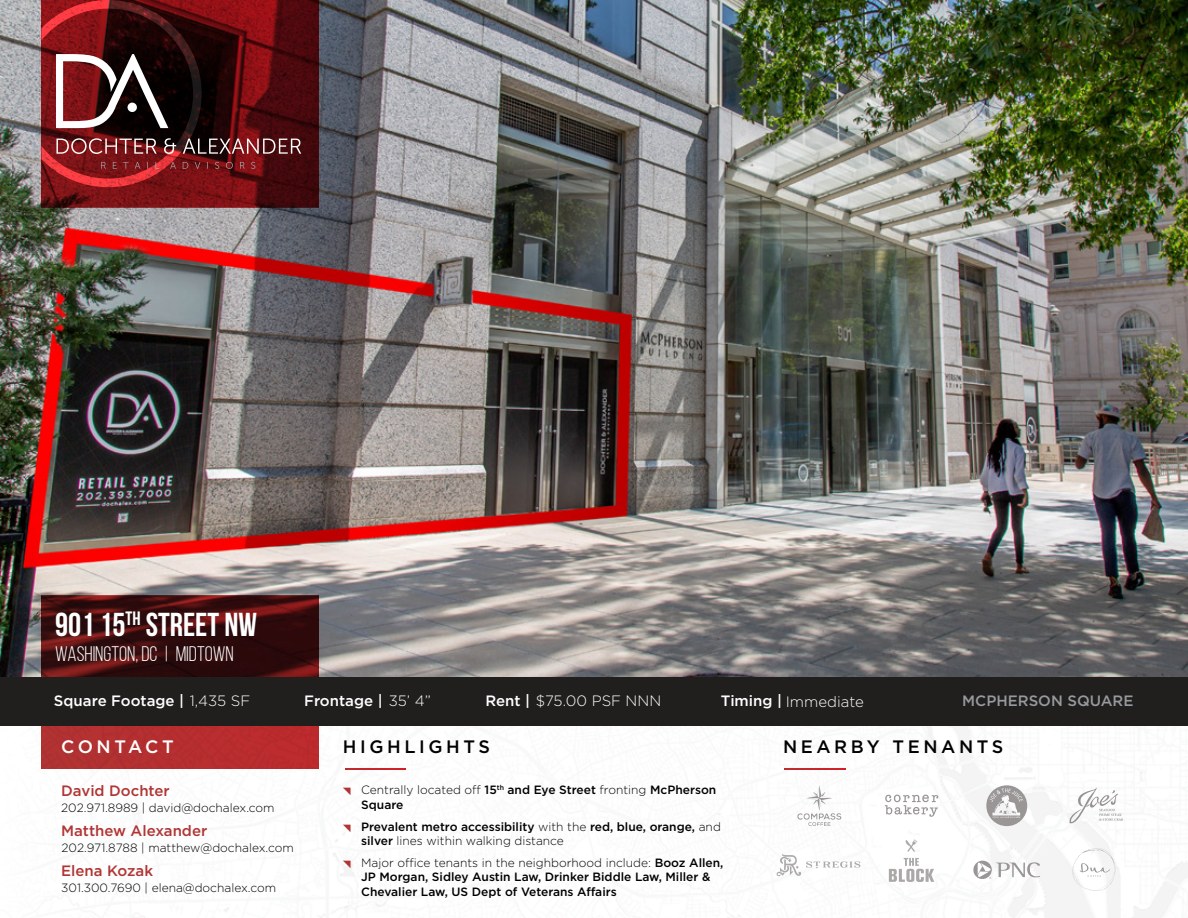
<style>
.page{position:relative;width:1188px;height:918px;background:#fff}
.page>*{position:absolute;margin:0;border:0;box-sizing:border-box;transform-origin:0 0}
.t1{font:700 33px "Bebas Neue";color:#fff}
.t2{font:21px "Bebas Neue";color:#fff}
.t3{font:500 18px "Gotham";letter-spacing:.2em;color:#000101}
.t4{font:500 18px "Gotham";letter-spacing:.19em;color:#fff}
.t5{font:500 15px "Gotham";color:#b13535}
.t6{font:500 15px "Gotham";color:#fff}
.t7{font:300 15px "Gotham";color:#fff}
.t8{font:500 15px "Gotham";color:#96999d}
.t9{font:500 12px/14.4px "Gotham";color:#000}
.t10{font:300 12px "Gotham";color:#000101}
.s1{font-weight:300}
.s2{font-weight:500}
</style>
<div class="page">
<img style="left:0;top:725px;width:1188px;height:193px">
<img style="left:0;top:0;width:1188px;height:677px">
<hr style="left:345px;top:768px;width:61px;height:2px;background:#c92529">
<hr style="left:785px;top:768px;width:61px;height:2px;background:#c92529">
<img style="left:41px;top:0;width:277px;height:769px">
<svg style="left:41px;top:0;width:260px;height:187px;background:#621e21"></svg>
<svg style="left:797px;top:785px;width:44px;height:41px"></svg>
<svg style="left:885px;top:795px;width:53px;height:22px"></svg>
<svg style="left:986px;top:785px;width:41px;height:41px"></svg>
<svg style="left:973px;top:861px;width:67px;height:18px"></svg>
<svg style="left:1072px;top:848px;width:43px;height:43px"></svg>
<img style="left:991px;top:791px;width:17px;height:22px">
<svg style="left:906px;top:839px;width:11px;height:13px"></svg>
<svg style="left:889px;top:858px;width:45px;height:24px"></svg>
<svg style="left:776px;top:854px;width:85px;height:22px"></svg>
<svg style="left:1069px;top:788px;width:54px;height:35px"></svg>
<div style="left:0;top:677px;width:1188px;height:48px;background:#211e1e"></div>
<svg style="left:343px;top:788px;width:8px;height:8px"></svg>
<svg style="left:343px;top:824px;width:8px;height:8px"></svg>
<svg style="left:343px;top:861px;width:8px;height:7px"></svg>
<h1 class="t1" style="left:55px;top:606px;width:203px">901 15<sup>TH</sup> STREET NW</h1>
<h2 class="t2" style="left:55px;top:642px;width:180px">WASHINGTON, DC | MIDTOWN</h2>
<p class="t6" style="left:54px;top:691px;width:198px">Square Footage | <span class="s1">1,435 SF</span></p>
<p class="t6" style="left:304px;top:691px;width:128px">Frontage | <span class="s1">35’ 4”</span></p>
<p class="t7" style="left:485px;top:691px;width:177px"><span class="s2">Rent |</span> $75.00 PSF NNN</p>
<p class="t7" style="left:721px;top:692px;width:144px"><span class="s2">Timing |</span> Immediate</p>
<p class="t8" style="left:962px;top:691px;width:173px">MCPHERSON SQUARE</p>
<h3 class="t4" style="left:61px;top:735px;width:114px">CONTACT</h3>
<p class="t5" style="left:61px;top:781px;width:110px">David Dochter</p>
<p class="t10" style="left:61px;top:800px;width:215px">202.971.8989 | david@dochalex.com</p>
<p class="t5" style="left:61px;top:821px;width:148px">Matthew Alexander</p>
<p class="t10" style="left:62px;top:840px;width:234px">202.971.8788 | matthew@dochalex.com</p>
<p class="t5" style="left:61px;top:861px;width:93px">Elena Kozak</p>
<p class="t10" style="left:61px;top:880px;width:216px">301.300.7690 | elena@dochalex.com</p>
<h3 class="t3" style="left:343px;top:735px;width:149px">HIGHLIGHTS</h3>
<h3 class="t3" style="left:783px;top:735px;width:222px">NEARBY TENANTS</h3>
<p class="t9" style="left:361px;top:783px;width:357px"><span class="s1">Centrally located off</span> 15<sup>th</sup> and Eye Street <span class="s1">fronting</span> McPherson<br>Square</p>
<p class="t9" style="left:361px;top:819px;width:361px">Prevalent metro accessibility <span class="s1">with the</span> red, blue, orange, <span class="s1">and </span>silver <span class="s1">lines within walking distance</span></p>
<p class="t9" style="left:361px;top:855px;width:364px"><span class="s1">Major office tenants in the neighborhood include:</span> Booz Allen,<br>JP Morgan, Sidley Austin Law, Drinker Biddle Law, Miller &amp;<br>Chevalier Law, US Dept of Veterans Affairs</p>
</div>
